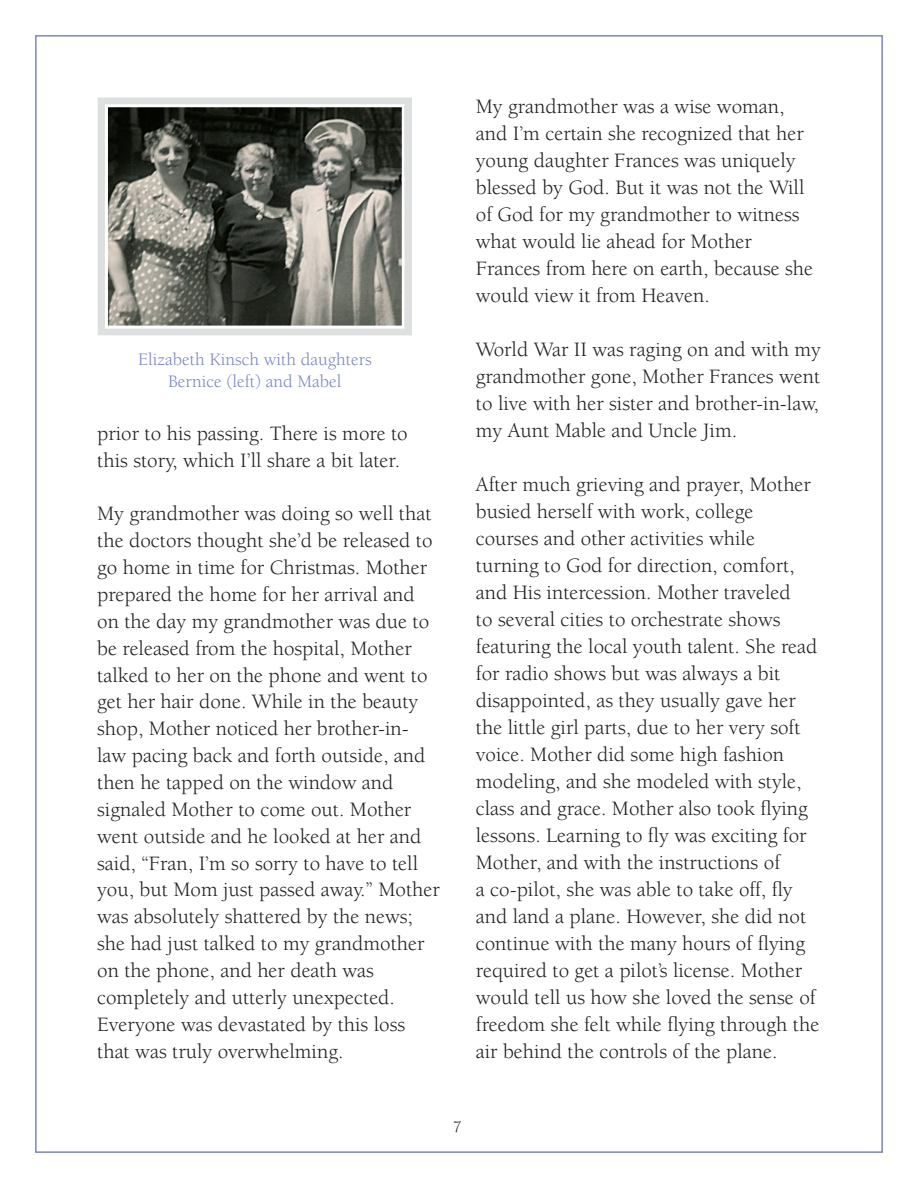
<style>
.page{position:relative;width:918px;height:1188px;background:#fff}
.page>*{position:absolute;margin:0;border:0;box-sizing:border-box;transform-origin:0 0}
.t1{font:21px/27px "Berkeley";color:#231f20}
.t2{font:18px/21.6px "Berkeley";color:#7c86c2;text-align:center}
.t3{font:16.5px "Berkeley";color:#231f20}
</style>
<div class="page">
<div style="left:98px;top:97px;width:314px;height:238px;border:8px solid #dedfdf"></div>
<svg style="left:103px;top:103px;width:303px;height:227px;background:#6b6c65"></svg>
<p class="t2" style="left:138px;top:349px;width:235px">Elizabeth Kinsch with daughters<br>Bernice (left) and Mabel</p>
<p class="t1" style="left:97px;top:420px;width:312px">prior to his passing. There is more to this story, which I’ll share a bit later.</p>
<p class="t1" style="left:97px;top:501px;width:344px">My grandmother was doing so well that the doctors thought she’d be released to go home in time for Christmas. Mother prepared the home for her arrival and on the day my grandmother was due to be released from the hospital, Mother talked to her on the phone and went to get her hair done. While in the beauty shop, Mother noticed her brother-in&shy;law pacing back and forth outside, and then he tapped on the window and signaled Mother to come out. Mother went outside and he looked at her and said, “Fran, I’m so sorry to have to tell you, but Mom just passed away.” Mother was absolutely shattered by the news; she had just talked to my grandmother on the phone, and her death was completely and utterly unexpected.<br>Everyone was devastated by this loss that was truly overwhelming.</p>
<p class="t1" style="left:476px;top:93px;width:339px">My grandmother was a wise woman, and I’m certain she recognized that her young daughter Frances was uniquely blessed by God. But it was not the Will of God for my grandmother to witness what would lie ahead for Mother Frances from here on earth, because she would view it from Heaven.</p>
<p class="t1" style="left:476px;top:336px;width:346px;text-align:justify">World War II was raging on and with my grandmother gone, Mother Frances went to live with her sister and brother-in-law, my Aunt Mable and Uncle Jim.</p>
<p class="t1" style="left:476px;top:471px;width:345px">After much grieving and prayer, Mother busied herself with work, college courses and other activities while turning to God for direction, comfort, and His intercession. Mother traveled<br>to several cities to orchestrate shows featuring the local youth talent. She read for radio shows but was always a bit disappointed, as they usually gave her the little girl parts, due to her very soft voice. Mother did some high fashion modeling, and she modeled with style, class and grace. Mother also took flying lessons. Learning to fly was exciting for Mother, and with the instructions of<br>a co-pilot, she was able to take off, fly and land a plane. However, she did not continue with the many hours of flying required to get a pilot’s license. Mother would tell us how she loved the sense of freedom she felt while flying through the air behind the controls of the plane.</p>
<p class="t3" style="left:453px;top:1118px;width:10px">7</p>
</div>
